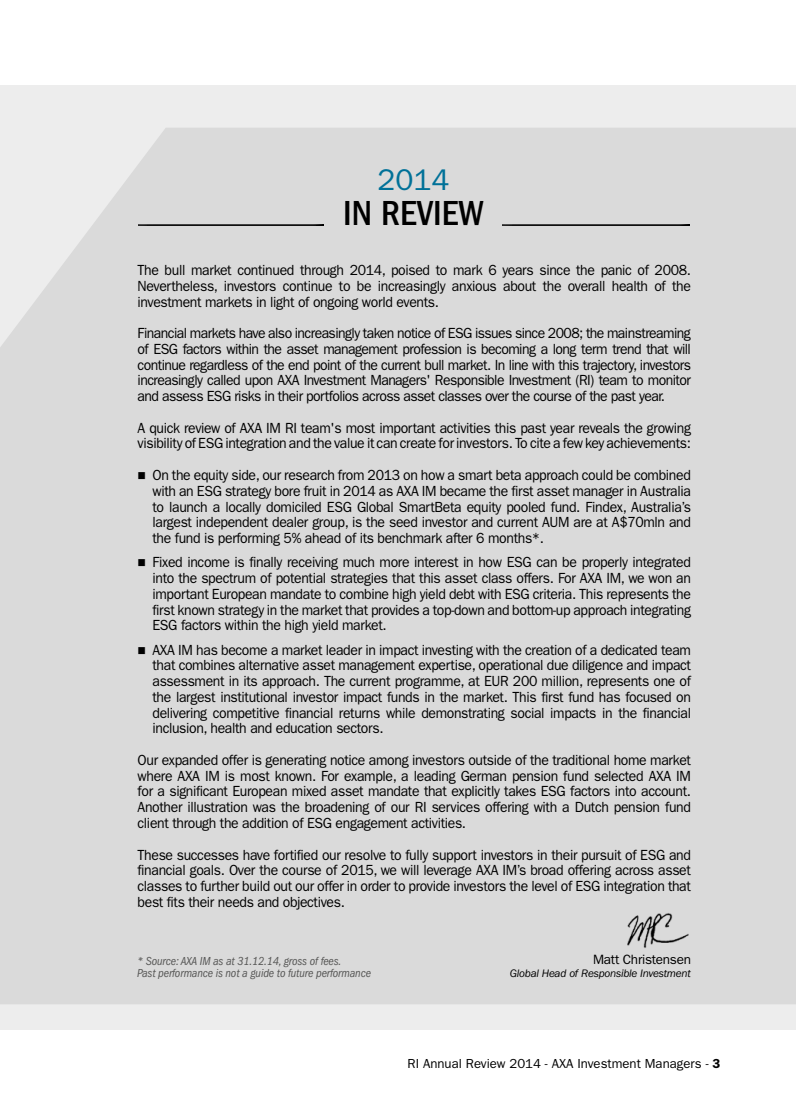
<style>
.page{position:relative;width:796px;height:1115px;background:#fff}
.page>*{position:absolute;margin:0;border:0;box-sizing:border-box;transform-origin:0 0}
.t1{font:500 condensed 36px "ITC Franklin Gothic Std";color:#000}
.t2{font:30px "ITC Franklin Gothic Std";color:#007198}
.t3{font:14.7px/15.8px "ITC Franklin Gothic Std";letter-spacing:-.025em;color:#000;text-align:justify;scale:.95 1}
.t4{font:13.5px "ITC Franklin Gothic Std";letter-spacing:-.02em;color:#000}
.t5{font:13.2px "ITC Franklin Gothic Std";color:#000}
.t6{font:italic condensed 12px/12px "ITC Franklin Gothic Std";letter-spacing:-.01em;color:#575756}
.t7{font:italic 11.25px "ITC Franklin Gothic Std";letter-spacing:-.02em;color:#000}
.s1{font-weight:600}
</style>
<div class="page">
<div style="left:0;top:85px;width:795px;height:944px;background:#ededed"></div>
<div style="left:0;top:128px;width:795px;height:875px;background:#dadada"></div>
<div style="left:127px;top:213px;width:206px;height:13px;background:#dadada"></div>
<div style="left:135px;top:218px;width:199px;height:8px;background:#000;opacity:.75"></div>
<div style="left:491px;top:213px;width:207px;height:13px;background:#dadada"></div>
<div style="left:500px;top:218px;width:199px;height:8px;background:#000;opacity:.75"></div>
<img style="left:626px;top:911px;width:63px;height:39px">
<h2 class="t2" style="left:377px;top:162px;width:73px">2014</h2>
<h1 class="t1" style="left:343px;top:192px;width:142px">IN REVIEW</h1>
<p class="t3" style="left:137px;top:262px;width:583px">The bull market continued through 2014, poised to mark 6 years since the panic of 2008.<br>Nevertheless, investors continue to be increasingly anxious about the overall health of the investment markets in light of ongoing world events.</p>
<p class="t3" style="left:137px;top:325px;width:583px">Financial markets have also increasingly taken notice of ESG issues since 2008; the mainstreaming of ESG factors within the asset management profession is becoming a long term trend that will continue regardless of the end point of the current bull market. In line with this trajectory, investors increasingly called upon AXA Investment Managers' Responsible Investment (RI) team to monitor and assess ESG risks in their portfolios across asset classes over the course of the past year.</p>
<p class="t3" style="left:137px;top:420px;width:583px">A quick review of AXA IM RI team's most important activities this past year reveals the growing visibility of ESG integration and the value it can create for investors. To cite a few key achievements:</p>
<p class="t3" style="left:152px;top:467px;width:568px;text-indent:-15px">■ On the equity side, our research from 2013 on how a smart beta approach could be combined with an ESG strategy bore fruit in 2014 as AXA IM became the first asset manager in Australia to launch a locally domiciled ESG Global SmartBeta equity pooled fund. Findex, Australia’s largest independent dealer group, is the seed investor and current AUM are at A$70mln and the fund is performing 5% ahead of its benchmark after 6 months*.</p>
<p class="t3" style="left:152px;top:554px;width:568px;text-indent:-15px">■ Fixed income is finally receiving much more interest in how ESG can be properly integrated into the spectrum of potential strategies that this asset class offers. For AXA IM, we won an important European mandate to combine high yield debt with ESG criteria. This represents the first known strategy in the market that provides a top-down and bottom-up approach integrating ESG factors within the high yield market.</p>
<p class="t3" style="left:152px;top:641px;width:568px;text-indent:-15px">■ AXA IM has become a market leader in impact investing with the creation of a dedicated team that combines alternative asset management expertise, operational due diligence and impact assessment in its approach. The current programme, at EUR 200 million, represents one of the largest institutional investor impact funds in the market. This first fund has focused on delivering competitive financial returns while demonstrating social impacts in the financial inclusion, health and education sectors.</p>
<p class="t3" style="left:137px;top:752px;width:583px">Our expanded offer is generating notice among investors outside of the traditional home market where AXA IM is most known. For example, a leading German pension fund selected AXA IM for a significant European mixed asset mandate that explicitly takes ESG factors into account.<br>Another illustration was the broadening of our RI services offering with a Dutch pension fund client through the addition of ESG engagement activities.</p>
<p class="t3" style="left:137px;top:846px;width:583px">These successes have fortified our resolve to fully support investors in their pursuit of ESG and financial goals. Over the course of 2015, we will leverage AXA IM’s broad offering across asset classes to further build out our offer in order to provide investors the level of ESG integration that best fits their needs and objectives.</p>
<p class="t6" style="left:137px;top:954px;width:235px">* Source: AXA IM as at 31.12.14, gross of fees.<br>Past performance is not a guide to future performance</p>
<p class="t4" style="left:592px;top:950px;width:99px">Matt Christensen</p>
<p class="t7" style="left:509px;top:966px;width:183px">Global Head of Responsible Investment</p>
<p class="t5" style="left:407px;top:1055px;width:314px">RI Annual Review 2014 - AXA Investment Managers - <span class="s1">3</span></p>
</div>
